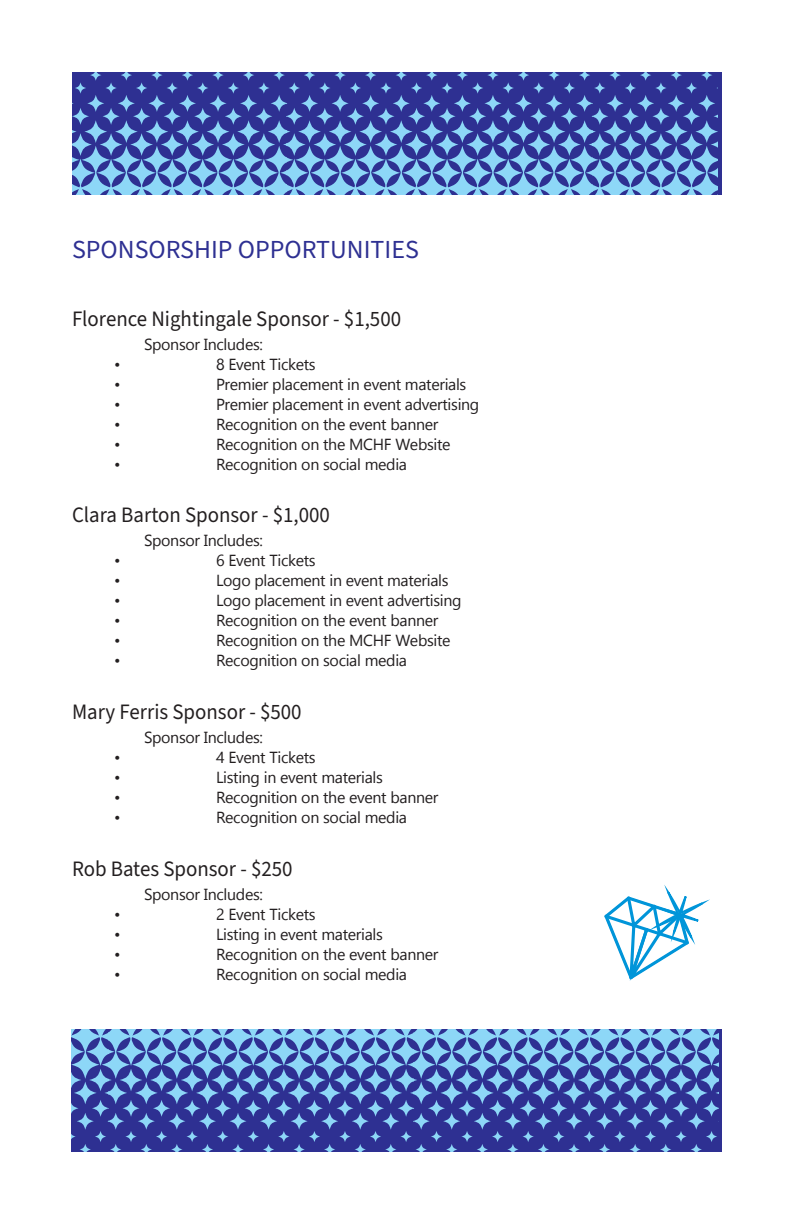
<style>
.page{position:relative;width:792px;height:1224px;background:#fff}
.page>*{position:absolute;margin:0;border:0;box-sizing:border-box;transform-origin:0 0}
.t1{font:26px "Source Sans 3";color:#2e3092}
.t2{font:22px "Source Sans 3";color:#231f20;scale:.95 1}
.t3{font:16px "Gadugi";letter-spacing:-.02em;color:#231f20}
</style>
<div class="page">
<svg style="left:72px;top:73px;width:645px;height:122px"></svg>
<svg style="left:71px;top:885px;width:647px;height:267px"></svg>
<p class="t1" style="left:72px;top:233px;width:348px">SPONSORSHIP OPPORTUNITIES</p>
<p class="t2" style="left:72px;top:305px;width:348px">Florence Nightingale Sponsor - $1,500</p>
<p class="t3" style="left:144px;top:334px;width:121px">Sponsor Includes:</p>
<p class="t3" style="left:114px;top:354px;width:8px">•</p>
<p class="t3" style="left:216px;top:354px;width:101px">8 Event Tickets</p>
<p class="t3" style="left:114px;top:374px;width:8px">•</p>
<p class="t3" style="left:216px;top:374px;width:252px">Premier placement in event materials</p>
<p class="t3" style="left:114px;top:394px;width:8px">•</p>
<p class="t3" style="left:216px;top:394px;width:265px">Premier placement in event advertising</p>
<p class="t3" style="left:114px;top:414px;width:8px">•</p>
<p class="t3" style="left:216px;top:414px;width:224px">Recognition on the event banner</p>
<p class="t3" style="left:114px;top:434px;width:8px">•</p>
<p class="t3" style="left:216px;top:434px;width:236px">Recognition on the MCHF Website</p>
<p class="t3" style="left:114px;top:454px;width:8px">•</p>
<p class="t3" style="left:216px;top:454px;width:193px">Recognition on social media</p>
<p class="t2" style="left:72px;top:501px;width:273px">Clara Barton Sponsor - $1,000</p>
<p class="t3" style="left:144px;top:531px;width:121px">Sponsor Includes:</p>
<p class="t3" style="left:114px;top:551px;width:8px">•</p>
<p class="t3" style="left:216px;top:551px;width:101px">6 Event Tickets</p>
<p class="t3" style="left:114px;top:571px;width:8px">•</p>
<p class="t3" style="left:216px;top:571px;width:234px">Logo placement in event materials</p>
<p class="t3" style="left:114px;top:591px;width:8px">•</p>
<p class="t3" style="left:216px;top:591px;width:247px">Logo placement in event advertising</p>
<p class="t3" style="left:114px;top:611px;width:8px">•</p>
<p class="t3" style="left:216px;top:611px;width:224px">Recognition on the event banner</p>
<p class="t3" style="left:114px;top:631px;width:8px">•</p>
<p class="t3" style="left:216px;top:631px;width:236px">Recognition on the MCHF Website</p>
<p class="t3" style="left:114px;top:651px;width:8px">•</p>
<p class="t3" style="left:216px;top:651px;width:193px">Recognition on social media</p>
<p class="t2" style="left:72px;top:698px;width:243px">Mary Ferris Sponsor - $500</p>
<p class="t3" style="left:144px;top:728px;width:121px">Sponsor Includes:</p>
<p class="t3" style="left:114px;top:748px;width:8px">•</p>
<p class="t3" style="left:216px;top:748px;width:101px">4 Event Tickets</p>
<p class="t3" style="left:114px;top:768px;width:8px">•</p>
<p class="t3" style="left:216px;top:768px;width:168px">Listing in event materials</p>
<p class="t3" style="left:114px;top:788px;width:8px">•</p>
<p class="t3" style="left:216px;top:788px;width:224px">Recognition on the event banner</p>
<p class="t3" style="left:114px;top:808px;width:8px">•</p>
<p class="t3" style="left:216px;top:808px;width:193px">Recognition on social media</p>
<p class="t2" style="left:72px;top:855px;width:234px">Rob Bates Sponsor - $250</p>
<p class="t3" style="left:144px;top:885px;width:121px">Sponsor Includes:</p>
<p class="t3" style="left:114px;top:905px;width:8px">•</p>
<p class="t3" style="left:216px;top:905px;width:101px">2 Event Tickets</p>
<p class="t3" style="left:114px;top:925px;width:8px">•</p>
<p class="t3" style="left:216px;top:925px;width:168px">Listing in event materials</p>
<p class="t3" style="left:114px;top:945px;width:8px">•</p>
<p class="t3" style="left:216px;top:945px;width:224px">Recognition on the event banner</p>
<p class="t3" style="left:114px;top:965px;width:8px">•</p>
<p class="t3" style="left:216px;top:965px;width:193px">Recognition on social media</p>
</div>
